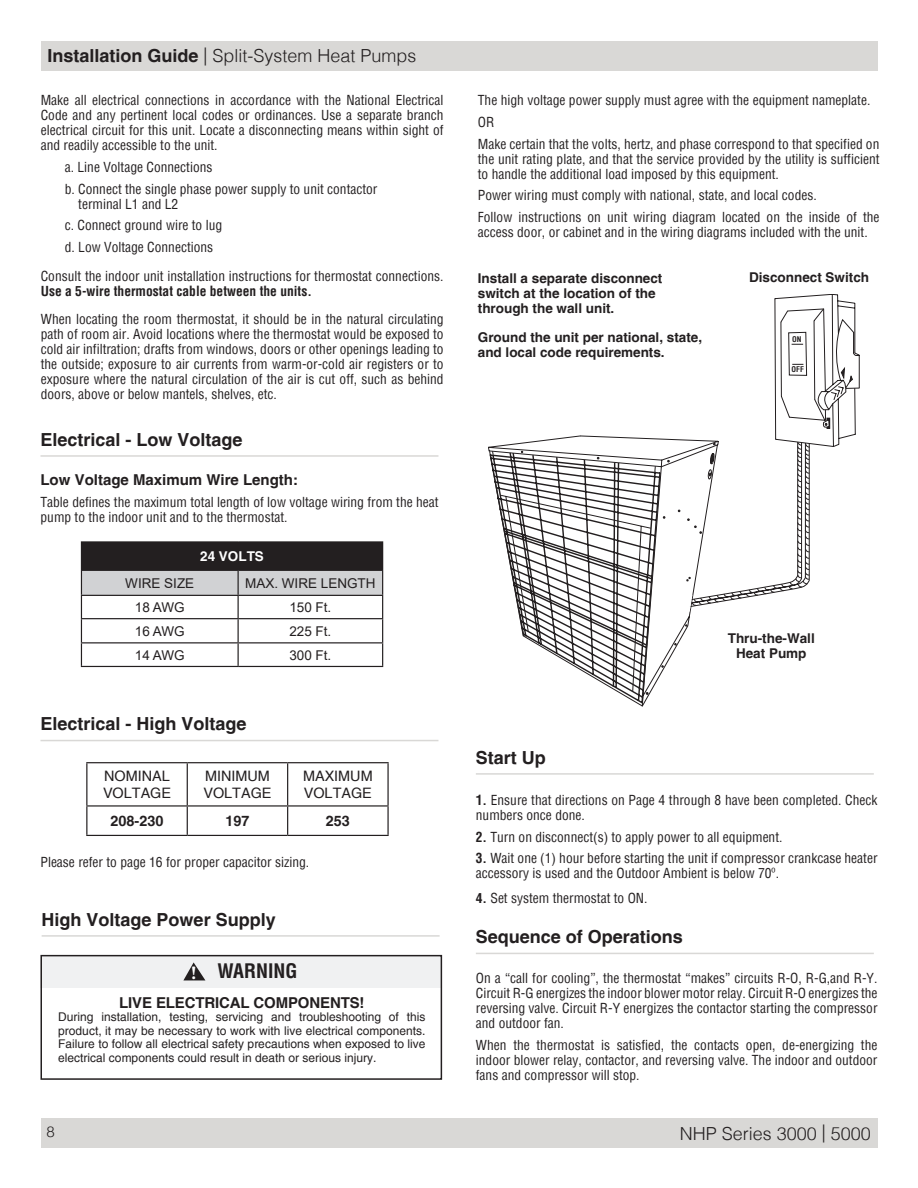
<style>
.page{position:relative;width:918px;height:1188px;background:#fff}
.page>*{position:absolute;margin:0;border:0;box-sizing:border-box;transform-origin:0 0}
.t1{font:700 condensed 19.5px "Helvetica LT Pro";color:#231f20}
.t2{font:700 18px "Helvetica";color:#231f20}
.t3{font:300 18px "Helvetica";color:#231f20}
.t4{font:700 15px "Helvetica";color:#231f20}
.t5{font:300 15px "Helvetica";color:#231f20}
.t6{font:14.4px/17.2px "Helvetica";color:#231f20}
.t7{font:700 14.4px "Helvetica";color:#231f20}
.t8{font:condensed 13.5px/15px "Helvetica";color:#231f20}
.t9{font:700 13.5px/15px "Helvetica";color:#231f20}
.t10{font:13.5px "Arial";color:#231f20}
.t11{font:700 condensed 13.5px "Helvetica LT Pro";color:#231f20}
.t12{font:700 13.5px "Helvetica";color:#fff}
.t13{font:12px/13.5px "Helvetica";color:#231f20;text-align:justify}
.t14{font:700 condensed 7.65px "Helvetica";color:#231f20}
.s1{font-weight:700}
.s2{font-family:"Minion Pro";font-stretch:normal;font-size:18.9px;color:#fff}
.s3{font-family:"Helvetica LT Pro";font-weight:700}
</style>
<div class="page">
<div style="left:41px;top:41px;width:837px;height:30px;background:#d9d8d6"></div>
<div style="left:41px;top:1118px;width:837px;height:30px;background:#d9d8d6"></div>
<hr style="left:40px;top:455px;width:398px;height:2px;background:#d9d8d6">
<hr style="left:42px;top:935px;width:398px;height:2px;background:#d9d8d6">
<hr style="left:40px;top:740px;width:398px;height:1px;background:#d9d8d6">
<hr style="left:81px;top:541px;width:157px;height:2px;background:#231f20">
<hr style="left:238px;top:541px;width:145px;height:2px;background:#231f20">
<svg style="left:81px;top:543px;width:302px;height:123px"></svg>
<hr style="left:81px;top:666px;width:157px;height:1px;background:#231f20">
<hr style="left:238px;top:666px;width:145px;height:1px;background:#231f20">
<hr style="left:86px;top:762px;width:101px;height:1px;background:#231f20">
<hr style="left:86px;top:763px;width:1px;height:42px;background:#231f20">
<hr style="left:187px;top:762px;width:101px;height:1px;background:#231f20">
<hr style="left:187px;top:763px;width:1px;height:42px;background:#231f20">
<hr style="left:288px;top:762px;width:101px;height:1px;background:#231f20">
<hr style="left:287px;top:763px;width:1px;height:42px;background:#231f20">
<hr style="left:387px;top:763px;width:2px;height:42px;background:#231f20">
<hr style="left:86px;top:805px;width:101px;height:2px;background:#231f20">
<svg style="left:86px;top:807px;width:1px;height:28px"></svg>
<hr style="left:187px;top:805px;width:101px;height:2px;background:#231f20">
<svg style="left:187px;top:807px;width:1px;height:28px"></svg>
<hr style="left:288px;top:805px;width:101px;height:2px;background:#231f20">
<svg style="left:287px;top:807px;width:1px;height:28px"></svg>
<hr style="left:387px;top:807px;width:2px;height:28px;background:#231f20">
<hr style="left:86px;top:835px;width:101px;height:1px;background:#231f20">
<hr style="left:187px;top:835px;width:101px;height:1px;background:#231f20">
<hr style="left:288px;top:835px;width:101px;height:1px;background:#231f20">
<div style="left:40px;top:955px;width:402px;height:32px;background:#f0f1f2"></div>
<div style="left:40px;top:955px;width:402px;height:125px;border:2px solid #231f20"></div>
<svg style="left:183px;top:962px;width:22px;height:18px"></svg>
<svg style="left:489px;top:294px;width:370px;height:412px"></svg>
<hr style="left:476px;top:773px;width:398px;height:2px;background:#d9d8d6">
<hr style="left:476px;top:953px;width:398px;height:1px;background:#d9d8d6">
<h2 class="t3" style="left:47px;top:45px;width:371px"><span class="s1">Installation Guide</span> | Split-System Heat Pumps</h2>
<p class="t8" style="left:41px;top:93px;width:404px;text-align:justify">Make all electrical connections in accordance with the National Electrical Code and any pertinent local codes or ordinances. Use a separate branch electrical circuit for this unit. Locate a disconnecting means within sight of and readily accessible to the unit.</p>
<p class="t8" style="left:65px;top:156px;width:314px;line-height:21.8px">a. Line Voltage Connections<br>b. Connect the single phase power supply to unit contactor</p>
<p class="t8" style="left:65px;top:193px;width:159px;line-height:21.8px;text-indent:14px">terminal L1 and L2<br>c. Connect ground wire to lug d. Low Voltage Connections</p>
<p class="t8" style="left:41px;top:268px;width:404px">Consult the indoor unit installation instructions for thermostat connections.</p>
<p class="t11" style="left:41px;top:282px;width:273px">Use a 5-wire thermostat cable between the units.</p>
<p class="t8" style="left:41px;top:311px;width:404px;text-align:justify">When locating the room thermostat, it should be in the natural circulating path of room air. Avoid locations where the thermostat would be exposed to cold air infiltration; drafts from windows, doors or other openings leading to the outside; exposure to air currents from warm-or-cold air registers or to exposure where the natural circulation of the air is cut off, such as behind doors, above or below mantels, shelves, etc.</p>
<h2 class="t2" style="left:40px;top:428px;width:204px">Electrical - Low Voltage</h2>
<p class="t4" style="left:40px;top:471px;width:259px">Low Voltage Maximum Wire Length:</p>
<p class="t8" style="left:40px;top:494px;width:400px">Table defines the maximum total length of low voltage wiring from the heat pump to the indoor unit and to the thermostat.</p>
<p class="t12" style="left:200px;top:548px;width:65px">24 VOLTS</p>
<p class="t10" style="left:125px;top:574px;width:71px">WIRE SIZE</p>
<p class="t10" style="left:245px;top:574px;width:132px">MAX. WIRE LENGTH</p>
<p class="t10" style="left:135px;top:598px;width:51px">18 AWG</p>
<p class="t10" style="left:289px;top:598px;width:44px">150 Ft.</p>
<p class="t10" style="left:135px;top:622px;width:51px">16 AWG</p>
<p class="t10" style="left:289px;top:622px;width:44px">225 Ft.</p>
<p class="t10" style="left:135px;top:646px;width:51px">14 AWG</p>
<p class="t10" style="left:289px;top:646px;width:44px">300 Ft.</p>
<h2 class="t2" style="left:40px;top:713px;width:208px">Electrical - High Voltage</h2>
<p class="t6" style="left:103px;top:768px;width:70px">NOMINAL<br>VOLTAGE</p>
<p class="t6" style="left:203px;top:768px;width:70px">MINIMUM<br>VOLTAGE</p>
<p class="t6" style="left:303px;top:768px;width:71px">MAXIMUM<br>VOLTAGE</p>
<p class="t7" style="left:111px;top:812px;width:54px">208-230</p>
<p class="t7" style="left:225px;top:812px;width:26px">197</p>
<p class="t7" style="left:326px;top:812px;width:26px">253</p>
<p class="t8" style="left:40px;top:855px;width:270px">Please refer to page 16 for proper capacitor sizing.</p>
<h2 class="t2" style="left:42px;top:908px;width:236px">High Voltage Power Supply</h2>
<h1 class="t1" style="left:191px;top:958px;width:108px"><span class="s2">!</span> WARNING</h1>
<p class="t4" style="left:119px;top:993px;width:247px">LIVE ELECTRICAL COMPONENTS!</p>
<p class="t13" style="left:58px;top:1011px;width:369px">During installation, testing, servicing and troubleshooting of this product, it may be necessary to work with live electrical components.<br>Failure to follow all electrical safety precautions when exposed to live electrical components could result in death or serious injury.</p>
<p class="t8" style="left:478px;top:89px;width:403px;line-height:21.8px">The high voltage power supply must agree with the equipment nameplate.<br>OR<br>Make certain that the volts, hertz, and phase correspond to that specified on</p>
<p class="t8" style="left:478px;top:151px;width:403px">the unit rating plate, and that the service provided by the utility is sufficient to handle the additional load imposed by this equipment.</p>
<p class="t8" style="left:478px;top:184px;width:403px;line-height:21.8px">Power wiring must comply with national, state, and local codes.<br>Follow instructions on unit wiring diagram located on the inside of the</p>
<p class="t8" style="left:478px;top:225px;width:391px">access door, or cabinet and in the wiring diagrams included with the unit.</p>
<p class="t9" style="left:478px;top:272px;width:186px">Install a separate disconnect switch at the location of the through the wall unit.</p>
<p class="t9" style="left:478px;top:330px;width:226px">Ground the unit per national, state, and local code requirements.</p>
<p class="t9" style="left:749px;top:270px;width:122px">Disconnect Switch</p>
<p class="t14" style="left:792px;top:334px;width:11px">ON</p>
<p class="t14" style="left:792px;top:364px;width:14px">OFF</p>
<p class="t9" style="left:728px;top:632px;width:88px;text-align:center">Thru-the-Wall<br>Heat Pump</p>
<h2 class="t2" style="left:476px;top:746px;width:72px">Start Up</h2>
<p class="t8" style="left:476px;top:792px;width:403px"><span class="s3">1.</span> Ensure that directions on Page 4 through 8 have been completed. Check numbers once done.</p>
<p class="t8" style="left:476px;top:829px;width:308px"><span class="s3">2.</span> Turn on disconnect(s) to apply power to all equipment.</p>
<p class="t8" style="left:476px;top:851px;width:403px"><span class="s3">3.</span> Wait one (1) hour before starting the unit if compressor crankcase heater accessory is used and the Outdoor Ambient is below 70º.</p>
<p class="t8" style="left:476px;top:890px;width:173px"><span class="s3">4.</span> Set system thermostat to ON.</p>
<h2 class="t2" style="left:476px;top:926px;width:209px">Sequence of Operations</h2>
<p class="t8" style="left:476px;top:971px;width:403px;text-align:justify">On a “call for cooling”, the thermostat “makes” circuits R-O, R-G,and R-Y.<br>Circuit R-G energizes the indoor blower motor relay. Circuit R-O energizes the reversing valve. Circuit R-Y energizes the contactor starting the compressor and outdoor fan.</p>
<p class="t8" style="left:476px;top:1037px;width:403px;text-align:justify">When the thermostat is satisfied, the contacts open, de-energizing the indoor blower relay, contactor, and reversing valve. The indoor and outdoor fans and compressor will stop.</p>
<p class="t5" style="left:46px;top:1123px;width:10px">8</p>
<h2 class="t3" style="left:680px;top:1122px;width:193px">NHP Series 3000 | 5000</h2>
</div>
